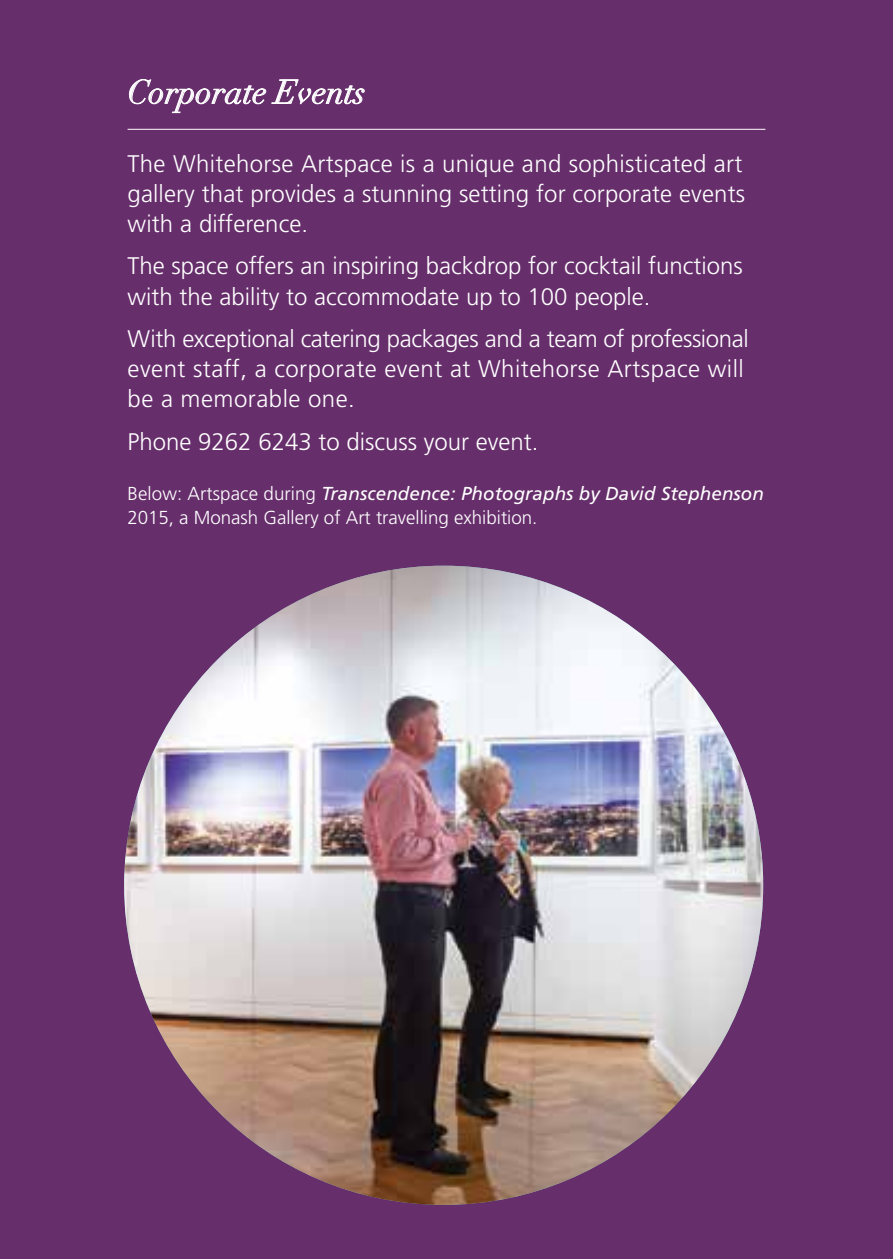
<style>
.page{position:relative;width:893px;height:1259px;background:#672e6c}
.page>*{position:absolute;margin:0;border:0;box-sizing:border-box;transform-origin:0 0}
.t1{font:italic 33px "Didot";color:#fff}
.t2{font:300 24px/30px "Frutiger LT Pro";color:#fff;text-align:justify}
.t3{font:300 24px/30px "Frutiger LT Pro";letter-spacing:.02em;color:#fff}
.t4{font:300 18.6px/24px "Frutiger LT Pro";color:#fff}
.s1{font-weight:400;font-style:italic}
</style>
<div class="page">
<hr style="left:128px;top:129px;width:637px;height:1px;background:#fff">
<svg style="left:129px;top:79px;width:137px;height:34px"></svg>
<svg style="left:272px;top:80px;width:93px;height:24px"></svg>
<img style="left:124px;top:566px;width:639px;height:638px;border-radius:319px">
<h1 class="t1" style="left:128px;top:72px;width:239px">Corporate Events</h1>
<p class="t2" style="left:128px;top:149px;width:619px">The Whitehorse Artspace is a unique and sophisticated art gallery that provides a stunning setting for corporate events with a difference.</p>
<p class="t2" style="left:128px;top:251px;width:617px">The space offers an inspiring backdrop for cocktail functions with the ability to accommodate up to 100 people.</p>
<p class="t3" style="left:128px;top:324px;width:623px">With exceptional catering packages and a team of professional event staff, a corporate event at Whitehorse Artspace will be a memorable one.</p>
<p class="t2" style="left:128px;top:427px;width:412px">Phone 9262 6243 to discuss your event.</p>
<p class="t4" style="left:128px;top:481px;width:638px">Below: Artspace during <span class="s1">Transcendence: Photographs by David Stephenson<br></span>2015, a Monash Gallery of Art travelling exhibition.</p>
</div>
